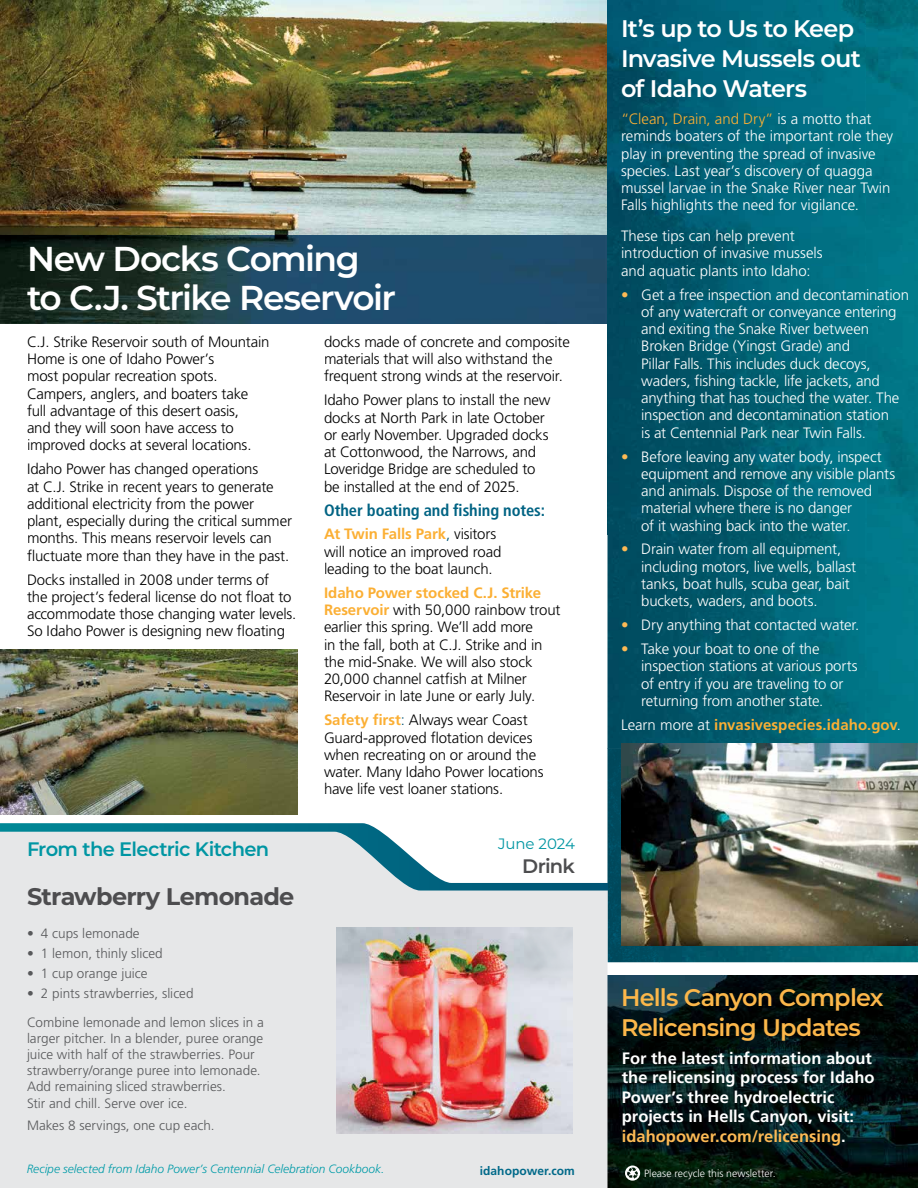
<style>
.page{position:relative;width:918px;height:1188px;background:#fff}
.page>*{position:absolute;margin:0;border:0;box-sizing:border-box;transform-origin:0 0}
.t1{font:600 34.5px/39px "Montserrat";letter-spacing:-.045em;color:#fff}
.t2{font:600 24px/30px "Montserrat";letter-spacing:-.035em;color:#fff}
.t3{font:600 24px/30px "Montserrat";letter-spacing:-.035em;color:#fcb74a}
.t4{font:700 24px "Montserrat";letter-spacing:-.03em;color:#4d4d4f}
.t5{font:600 19.5px "Montserrat";letter-spacing:-.035em;color:#0096a3}
.t6{font:600 19.5px "Montserrat";letter-spacing:-.04em;color:#4d4d4f}
.t7{font:700 16.5px/19.5px "Frutiger LT Std";color:#fff}
.t8{font:700 condensed 16.5px "Frutiger LT Std";letter-spacing:-.005em;color:#006383}
.t9{font:300 15px/17.2px "Frutiger LT Std";letter-spacing:-.01em;color:#000}
.t10{font:300 15px/17.2px "Frutiger LT Std";letter-spacing:-.01em;color:#fff}
.t11{font:700 15px "Frutiger LT Std";letter-spacing:.005em;color:#fbaf34}
.t12{font:15px "Montserrat";letter-spacing:-.01em;color:#0096a3}
.t13{font:300 13.5px/16.2px "Frutiger LT Std";letter-spacing:.005em;color:#58595b}
.t14{font:italic 300 12px "Frutiger LT Std";color:#009ba8}
.t15{font:700 12px "Frutiger LT Std";letter-spacing:.005em;color:#006989}
.t16{font:300 10.5px "Frutiger LT Std";color:#fff}
.s1{font-weight:700;color:#fbaf34}
.s2{color:#005273}
.s3{color:#fbaf34}
.s4{color:#fdba55}
.s5{font-weight:300;color:#fff}
</style>
<div class="page">
<img style="left:608px;top:976px;width:310px;height:212px">
<svg style="left:625px;top:1166px;width:15px;height:15px"></svg>
<img style="left:0;top:0;width:608px;height:324px">
<hr style="left:608px;top:962px;width:310px;height:1px;background:#bad2d6">
<img style="left:608px;top:0;width:258px;height:748px">
<img style="left:866px;top:0;width:52px;height:743px">
<img style="left:608px;top:748px;width:51px;height:214px">
<img style="left:659px;top:946px;width:259px;height:16px">
<div style="left:0;top:891px;width:608px;height:297px;background:#e6e7e8"></div>
<img style="left:336px;top:927px;width:236px;height:207px">
<svg style="left:0;top:823px;width:608px;height:68px"></svg>
<img style="left:0;top:649px;width:298px;height:165px">
<img style="left:622px;top:743px;width:296px;height:203px">
<h1 class="t1" style="left:27px;top:238px;width:371px">New Docks Coming to C.J. Strike Reservoir</h1>
<p class="t9" style="left:27px;top:333px;width:244px">C.J. Strike Reservoir south of Mountain Home is one of Idaho Power’s<br>most popular recreation spots.<br>Campers, anglers, and boaters take full advantage of this desert oasis,<br>and they will soon have access to improved docks at several locations.</p>
<p class="t9" style="left:27px;top:461px;width:267px">Idaho Power has changed operations<br>at C.J. Strike in recent years to generate additional electricity from the power plant, especially during the critical summer months. This means reservoir levels can fluctuate more than they have in the past.</p>
<p class="t9" style="left:27px;top:571px;width:271px">Docks installed in 2008 under terms of<br>the project’s federal license do not float to accommodate those changing water levels.<br>So Idaho Power is designing new floating</p>
<h3 class="t5" style="left:27px;top:835px;width:244px">From the Electric Kitchen</h3>
<h2 class="t4" style="left:27px;top:879px;width:269px">Strawberry Lemonade</h2>
<p class="t13" style="left:27px;top:925px;width:114px">• 4 cups lemonade</p>
<p class="t13" style="left:27px;top:945px;width:137px">• 1 lemon, thinly sliced</p>
<p class="t13" style="left:27px;top:965px;width:122px">• 1 cup orange juice</p>
<p class="t13" style="left:27px;top:986px;width:168px">• 2 pints strawberries, sliced</p>
<p class="t9" style="left:324px;top:333px;width:247px">docks made of concrete and composite materials that will also withstand the frequent strong winds at the reservoir.</p>
<p class="t9" style="left:324px;top:392px;width:228px">Idaho Power plans to install the new docks at North Park in late October or early November. Upgraded docks at Cottonwood, the Narrows, and Loveridge Bridge are scheduled to be installed at the end of 2025.</p>
<p class="t8" style="left:324px;top:500px;width:222px">Other boating and fishing notes:</p>
<p class="t9" style="left:324px;top:526px;width:179px"><span class="s1">At Twin Falls Park</span><span class="s2">,</span> visitors will notice an improved road leading to the boat launch.</p>
<p class="t9" style="left:324px;top:584px;width:238px"><span class="s1">Idaho Power stocked C.J. Strike Reservoir</span> with 50,000 rainbow trout earlier this spring. We’ll add more<br>in the fall, both at C.J. Strike and in the mid-Snake. We will also stock 20,000 channel catfish at Milner Reservoir in late June or early July.</p>
<p class="t9" style="left:324px;top:712px;width:221px"><span class="s1">Safety first</span><span class="s2">:</span> Always wear Coast Guard-approved flotation devices when recreating on or around the water. Many Idaho Power locations have life vest loaner stations.</p>
<p class="t12" style="left:498px;top:833px;width:78px">June 2024</p>
<h3 class="t6" style="left:522px;top:852px;width:54px">Drink</h3>
<p class="t13" style="left:27px;top:1014px;width:238px">Combine lemonade and lemon slices in a larger pitcher. In a blender, puree orange juice with half of the strawberries. Pour strawberry/orange puree into lemonade.<br>Add remaining sliced strawberries.<br>Stir and chill. Serve over ice.</p>
<p class="t13" style="left:27px;top:1118px;width:189px">Makes 8 servings, one cup each.</p>
<p class="t14" style="left:27px;top:1162px;width:359px">Recipe selected from Idaho Power’s Centennial Celebration Cookbook.</p>
<p class="t15" style="left:480px;top:1163px;width:97px">idahopower.com</p>
<h2 class="t2" style="left:621px;top:12px;width:241px">It’s up to Us to Keep<br>Invasive Mussels out of Idaho Waters</h2>
<p class="t10" style="left:621px;top:110px;width:274px"><span class="s3">“Clean, Drain, and Dry”</span> is a motto that reminds boaters of the important role they play in preventing the spread of invasive species. Last year’s discovery of quagga mussel larvae in the Snake River near Twin Falls highlights the need for vigilance.</p>
<p class="t10" style="left:621px;top:227px;width:203px">These tips can help prevent introduction of invasive mussels and aquatic plants into Idaho:</p>
<p class="t10" style="left:641px;top:286px;width:269px;text-indent:-20px"><span class="s4">•</span> Get a free inspection and decontamination of any watercraft or conveyance entering and exiting the Snake River between Broken Bridge (Yingst Grade) and<br>Pillar Falls. This includes duck decoys, waders, fishing tackle, life jackets, and anything that has touched the water. The inspection and decontamination station<br>is at Centennial Park near Twin Falls.</p>
<p class="t10" style="left:641px;top:448px;width:256px;text-indent:-20px"><span class="s4">•</span> Before leaving any water body, inspect equipment and remove any visible plants and animals. Dispose of the removed material where there is no danger<br>of it washing back into the water.</p>
<p class="t10" style="left:641px;top:541px;width:217px;text-indent:-20px"><span class="s4">•</span> Drain water from all equipment, including motors, live wells, ballast tanks, boat hulls, scuba gear, bait buckets, waders, and boots.</p>
<p class="t10" style="left:621px;top:617px;width:240px"><span class="s4">•</span> Dry anything that contacted water.</p>
<p class="t10" style="left:641px;top:641px;width:218px;text-indent:-20px"><span class="s4">•</span> Take your boat to one of the inspection stations at various ports of entry if you are traveling to or returning from another state.</p>
<p class="t11" style="left:621px;top:716px;width:281px"><span class="s5">Learn more at</span> invasivespecies.idaho.gov<span class="s5">.</span></p>
<h2 class="t3" style="left:621px;top:981px;width:264px">Hells Canyon Complex<br>Relicensing Updates</h2>
<p class="t7" style="left:622px;top:1049px;width:254px">For the latest information about the relicensing process for Idaho<br>Power’s three hydroelectric projects in Hells Canyon, visit: <span class="s4">idahopower.com/relicensing</span>.</p>
<p class="t16" style="left:644px;top:1168px;width:133px">Please recycle this newsletter.</p>
</div>
